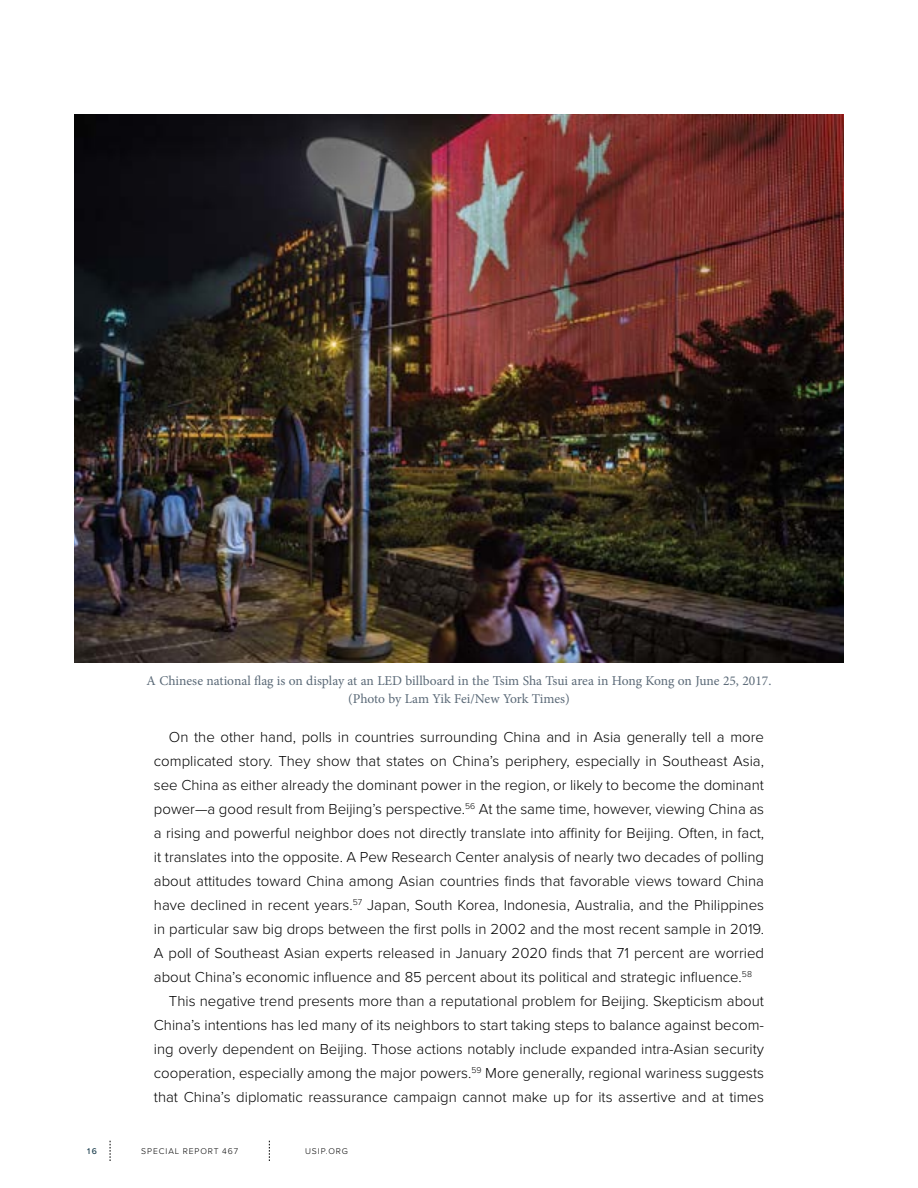
<style>
.page{position:relative;width:918px;height:1188px;background:#fff}
.page>*{position:absolute;margin:0;border:0;box-sizing:border-box;transform-origin:0 0}
.t1{font:300 15px "Proxima Nova";color:#000}
.t2{font:13.5px/18px "Minion Pro";letter-spacing:-.005em;color:#5a6977;text-align:center}
.t3{font:300 8.7px "Proxima Nova";letter-spacing:.11em;color:#000}
.t4{font:500 8.7px "Proxima Nova";color:#183b4b}
</style>
<div class="page">
<svg style="left:110px;top:1141px;width:1px;height:20px"></svg>
<svg style="left:269px;top:1141px;width:1px;height:20px"></svg>
<img style="left:74px;top:115px;width:770px;height:548px">
<p class="t2" style="left:147px;top:672px;width:626px">A Chinese national flag is on display at an LED billboard in the Tsim Sha Tsui area in Hong Kong on June 25, 2017. (Photo by Lam Yik Fei/New York Times)</p>
<p class="t1" style="left:169px;top:726px;width:597px">On the other hand, polls in countries surrounding China and in Asia generally tell a more</p>
<p class="t1" style="left:154px;top:750px;width:612px">complicated story. They show that states on China’s periphery, especially in Southeast Asia,</p>
<p class="t1" style="left:154px;top:774px;width:612px">see China as either already the dominant power in the region, or likely to become the dominant</p>
<p class="t1" style="left:154px;top:798px;width:612px">power—a good result from Beijing’s perspective.<sup>56</sup> At the same time, however, viewing China as</p>
<p class="t1" style="left:154px;top:822px;width:612px">a rising and powerful neighbor does not directly translate into affinity for Beijing. Often, in fact,</p>
<p class="t1" style="left:154px;top:846px;width:612px">it translates into the opposite. A Pew Research Center analysis of nearly two decades of polling</p>
<p class="t1" style="left:154px;top:870px;width:612px">about attitudes toward China among Asian countries finds that favorable views toward China</p>
<p class="t1" style="left:154px;top:894px;width:612px">have declined in recent years.<sup>57</sup> Japan, South Korea, Indonesia, Australia, and the Philippines</p>
<p class="t1" style="left:154px;top:918px;width:612px">in particular saw big drops between the first polls in 2002 and the most recent sample in 2019.</p>
<p class="t1" style="left:154px;top:942px;width:612px">A poll of Southeast Asian experts released in January 2020 finds that 71 percent are worried</p>
<p class="t1" style="left:154px;top:966px;width:600px">about China’s economic influence and 85 percent about its political and strategic influence.<sup>58</sup></p>
<p class="t1" style="left:169px;top:990px;width:597px">This negative trend presents more than a reputational problem for Beijing. Skepticism about</p>
<p class="t1" style="left:154px;top:1014px;width:612px">China’s intentions has led many of its neighbors to start taking steps to balance against becom-</p>
<p class="t1" style="left:154px;top:1038px;width:612px">ing overly dependent on Beijing. Those actions notably include expanded intra-Asian security</p>
<p class="t1" style="left:154px;top:1062px;width:612px">cooperation, especially among the major powers.<sup>59</sup> More generally, regional wariness suggests</p>
<p class="t1" style="left:154px;top:1086px;width:612px">that China’s diplomatic reassurance campaign cannot make up for its assertive and at times</p>
<p class="t4" style="left:87px;top:1145px;width:11px">16</p>
<p class="t3" style="left:141px;top:1145px;width:98px">SPECIAL REPORT 467</p>
<p class="t3" style="left:305px;top:1145px;width:44px">USIP.ORG</p>
</div>
